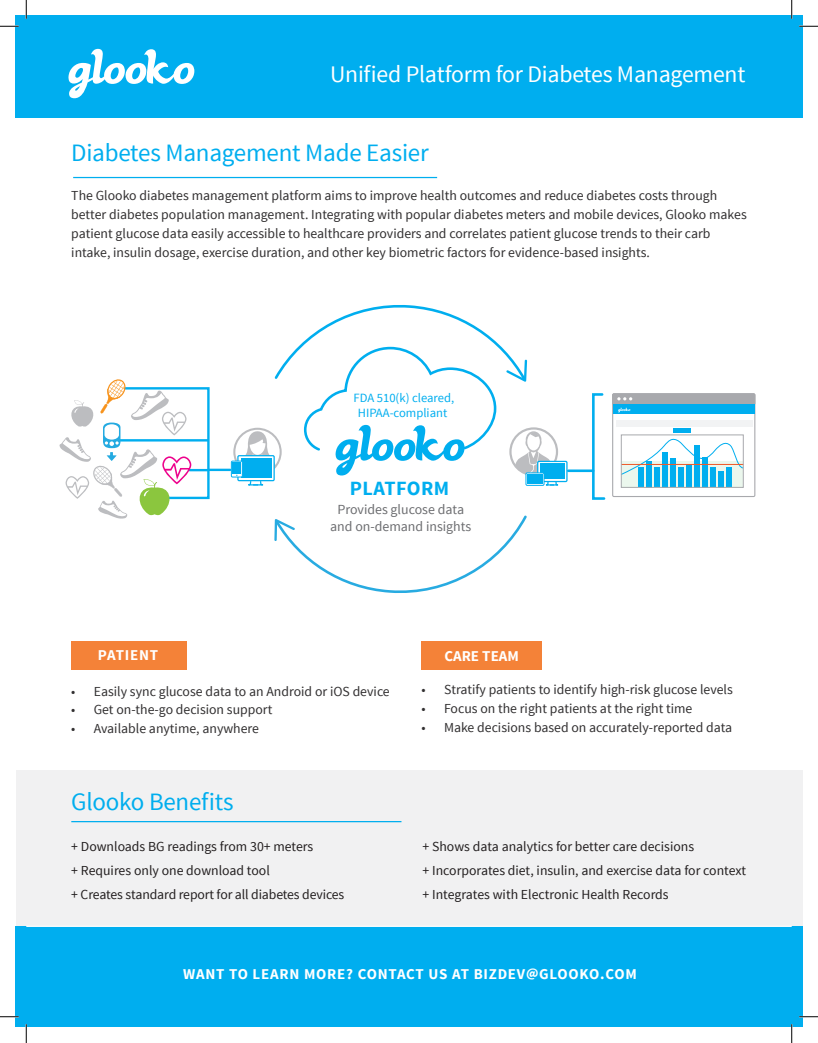
<style>
.page{position:relative;width:818px;height:1043px;background:#fff}
.page>*{position:absolute;margin:0;border:0;box-sizing:border-box;transform-origin:0 0}
.t1{font:25px "Source Sans Pro";letter-spacing:-.01em;color:#00aeef}
.t2{font:23.75px "Source Sans Pro";letter-spacing:-.01em;color:#fff}
.t3{font:700 20.12px "Source Sans Pro";letter-spacing:.02em;color:#00aeef}
.t4{font:700 15px "Source Sans Pro";letter-spacing:.05em;color:#fff}
.t5{font:700 15px "Source Sans Pro";color:#fff}
.t6{font:13.88px/16.6px "Source Sans Pro";color:#6c6d70;text-align:center}
.t7{font:13.75px/18.8px "Source Sans Pro";color:#312f30}
.t8{font:13.75px/23.8px "Source Sans Pro";color:#231f20}
.t9{font:12.62px/15.1px "Source Sans Pro";color:#00aeef;text-align:center}
</style>
<div class="page">
<div style="left:16px;top:770px;width:786px;height:157px;background:#f1f1f2"></div>
<div style="left:612px;top:393px;width:143px;height:104px;border:1px solid #a8a9ad"></div>
<div style="left:612px;top:394px;width:142px;height:10px;background:#a8a9ad"></div>
<div style="left:612px;top:393px;width:143px;height:12px;border:1px solid #a8a9ad"></div>
<div style="left:613px;top:404px;width:141px;height:10px;background:#00aeef"></div>
<svg style="left:274px;top:515px;width:253px;height:78px"></svg>
<svg style="left:617px;top:397px;width:15px;height:3px"></svg>
<svg style="left:618px;top:408px;width:12px;height:4px"></svg>
<div style="left:616px;top:420px;width:136px;height:6px;background:#f2f3f4"></div>
<svg style="left:590px;top:393px;width:16px;height:107px"></svg>
<hr style="left:208px;top:468px;width:22px;height:3px;background:#00aeef">
<div style="left:537px;top:461px;width:30px;height:21px;border:1px solid #00aeef"></div>
<hr style="left:568px;top:469px;width:25px;height:3px;background:#00aeef">
<div style="left:231px;top:460px;width:12px;height:17px;border:1px solid #00aeef"></div>
<div style="left:232px;top:462px;width:9px;height:11px;background:#00aeef"></div>
<svg style="left:623px;top:475px;width:118px;height:10px"></svg>
<div style="left:638px;top:467px;width:5px;height:20px;background:#00aeef"></div>
<div style="left:646px;top:461px;width:5px;height:26px;background:#00aeef"></div>
<div style="left:654px;top:467px;width:5px;height:20px;background:#00aeef"></div>
<div style="left:662px;top:452px;width:5px;height:35px;background:#00aeef"></div>
<div style="left:670px;top:458px;width:5px;height:29px;background:#00aeef"></div>
<div style="left:678px;top:467px;width:5px;height:20px;background:#00aeef"></div>
<div style="left:686px;top:463px;width:5px;height:24px;background:#00aeef"></div>
<div style="left:694px;top:444px;width:5px;height:43px;background:#00aeef"></div>
<div style="left:702px;top:457px;width:5px;height:30px;background:#00aeef"></div>
<div style="left:710px;top:467px;width:5px;height:20px;background:#00aeef"></div>
<div style="left:718px;top:471px;width:5px;height:16px;background:#00aeef"></div>
<div style="left:726px;top:467px;width:5px;height:20px;background:#00aeef"></div>
<svg style="left:620px;top:438px;width:121px;height:37px"></svg>
<hr style="left:621px;top:464px;width:122px;height:1px;background:#f15929">
<div style="left:621px;top:434px;width:122px;height:53px;border:1px solid #a8a9ad"></div>
<div style="left:672px;top:428px;width:18px;height:5px;background:#00aeef"></div>
<svg style="left:233px;top:305px;width:332px;height:181px"></svg>
<svg style="left:59px;top:379px;width:152px;height:139px"></svg>
<div style="left:15px;top:15px;width:787px;height:103px;background:#00aeef"></div>
<div style="left:15px;top:926px;width:787px;height:100px;background:#00aeef"></div>
<svg style="left:68px;top:49px;width:126px;height:49px"></svg>
<hr style="left:71px;top:821px;width:330px;height:1px;background:#00aeef">
<hr style="left:26px;top:925px;width:765px;height:1px;background:#fff">
<div style="left:71px;top:641px;width:115px;height:28px;background:#f48238"></div>
<div style="left:421px;top:642px;width:120px;height:28px;background:#f48238"></div>
<hr style="left:73px;top:177px;width:364px;height:1px;background:#00aeef">
<svg style="left:0;top:25px;width:19px;height:2px"></svg>
<svg style="left:799px;top:25px;width:19px;height:2px"></svg>
<svg style="left:0;top:1015px;width:19px;height:2px"></svg>
<svg style="left:799px;top:1015px;width:19px;height:2px"></svg>
<svg style="left:25px;top:0;width:2px;height:19px"></svg>
<svg style="left:25px;top:1024px;width:2px;height:18px"></svg>
<svg style="left:790px;top:0;width:2px;height:19px"></svg>
<svg style="left:790px;top:1024px;width:2px;height:18px"></svg>
<h2 class="t2" style="left:330px;top:58px;width:416px">Unified Platform for Diabetes Management</h2>
<h1 class="t1" style="left:71px;top:136px;width:359px">Diabetes Management Made Easier</h1>
<p class="t7" style="left:71px;top:186px;width:677px">The Glooko diabetes management platform aims to improve health outcomes and reduce diabetes costs through better diabetes population management. Integrating with popular diabetes meters and mobile devices, Glooko makes patient glucose data easily accessible to healthcare providers and correlates patient glucose trends to their carb intake, insulin dosage, exercise duration, and other key biometric factors for evidence-based insights.</p>
<p class="t9" style="left:353px;top:390px;width:102px">FDA 510(k) cleared,<br>HIPAA-compliant</p>
<h3 class="t3" style="left:350px;top:475px;width:101px">PLATFORM</h3>
<p class="t6" style="left:330px;top:501px;width:143px">Provides glucose data and on-demand insights</p>
<p class="t4" style="left:98px;top:645px;width:62px">PATIENT</p>
<p class="t5" style="left:444px;top:645px;width:76px">CARE TEAM</p>
<p class="t7" style="left:71px;top:681px;width:320px">• Easily sync glucose data to an Android or iOS device</p>
<p class="t7" style="left:71px;top:700px;width:202px">• Get on-the-go decision support</p>
<p class="t7" style="left:71px;top:718px;width:189px">• Available anytime, anywhere</p>
<p class="t7" style="left:421px;top:680px;width:313px">• Stratify patients to identify high-risk glucose levels</p>
<p class="t7" style="left:421px;top:698px;width:272px">• Focus on the right patients at the right time</p>
<p class="t7" style="left:421px;top:717px;width:312px">• Make decisions based on accurately-reported data</p>
<h1 class="t1" style="left:71px;top:785px;width:164px">Glooko Benefits</h1>
<p class="t8" style="left:71px;top:834px;width:274px">+ Downloads BG readings from 30+ meters<br>+ Requires only one download tool<br>+ Creates standard report for all diabetes devices</p>
<p class="t8" style="left:422px;top:834px;width:325px">+ Shows data analytics for better care decisions<br>+ Incorporates diet, insulin, and exercise data for context + Integrates with Electronic Health Records</p>
<p class="t4" style="left:183px;top:963px;width:455px">WANT TO LEARN MORE? CONTACT US AT BIZDEV@GLOOKO.COM</p>
</div>
